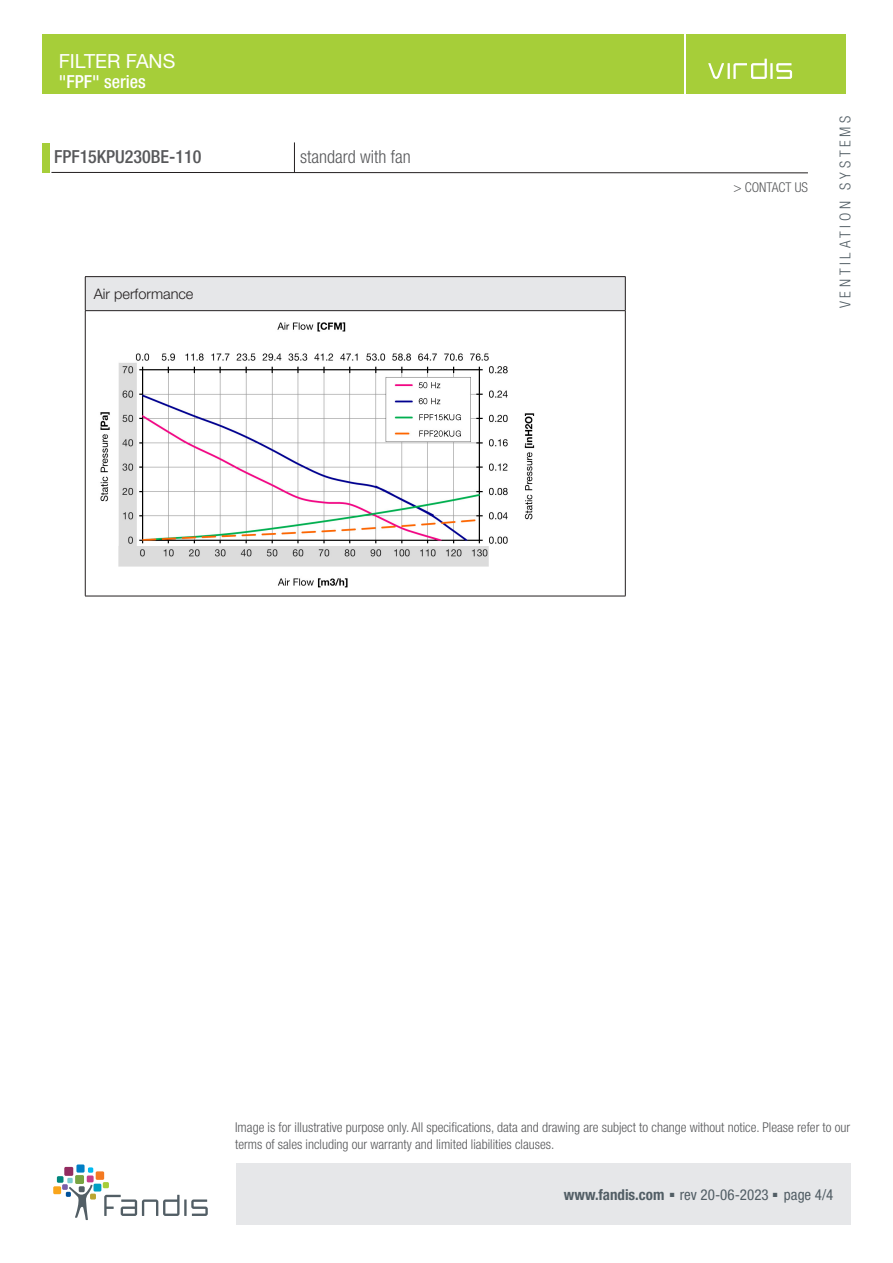
<style>
.page{position:relative;width:893px;height:1263px;background:#fff}
.page>*{position:absolute;margin:0;border:0;box-sizing:border-box;transform-origin:0 0}
.t1{font:19.5px "Helvetica Neue LT Std";color:#fff}
.t2{font:500 condensed 18px "Helvetica Neue LT Std";color:#57585a}
.t3{font:300 condensed 18px "Helvetica Neue LT Std";color:#57585a}
.t4{font:500 condensed 18px "Helvetica Neue LT Std";color:#fff}
.t5{font:condensed 15px "Helvetica Neue LT Std";color:#525e65}
.t6{font:300 condensed 15px "Helvetica Neue LT Std";letter-spacing:.25em;color:#525e65}
.T3Titolo{font:300 14.55px "Helvetica Neue LT Std";color:#231f20}
.t7{font:300 condensed 13.5px/16.5px "Helvetica Neue LT Std";color:#57585a}
.s1{font-weight:700}
.s2{font-family:"Arial";font-stretch:normal;font-size:9px}
</style>
<div class="page">
<div style="left:43px;top:35px;width:641px;height:59px;background:#a6ce39"></div>
<div style="left:236px;top:1163px;width:614px;height:62px;background:#e6e7e9"></div>
<div style="left:43px;top:143px;width:7px;height:30px;background:#a6ce39"></div>
<hr style="left:51px;top:172px;width:757px;height:1px;background:#231f20">
<div style="left:687px;top:35px;width:159px;height:59px;background:#a6ce39"></div>
<svg style="left:708px;top:59px;width:59px;height:20px"></svg>
<hr style="left:770px;top:63px;width:3px;height:16px;background:#fff">
<svg style="left:776px;top:63px;width:16px;height:16px"></svg>
<hr style="left:294px;top:142px;width:1px;height:31px;background:#231f20">
<svg style="left:104px;top:1195px;width:104px;height:21px"></svg>
<div style="left:94px;top:1184px;width:7px;height:7px;background:#009fc3"></div>
<div style="left:57px;top:1176px;width:7px;height:7px;background:#00867d"></div>
<div style="left:76px;top:1164px;width:9px;height:8px;background:#007ec5"></div>
<div style="left:96px;top:1171px;width:8px;height:9px;background:#f47921"></div>
<svg style="left:103px;top:1182px;width:6px;height:6px"></svg>
<svg style="left:62px;top:1167px;width:34px;height:53px"></svg>
<div style="left:53px;top:1186px;width:8px;height:8px;background:#f9a51b"></div>
<div style="left:85px;top:277px;width:540px;height:34px;background:#e6e7e9"></div>
<hr style="left:85px;top:276px;width:540px;height:1px;background:#231f20">
<hr style="left:85px;top:277px;width:1px;height:33px;background:#231f20">
<hr style="left:625px;top:277px;width:1px;height:33px;background:#231f20">
<hr style="left:85px;top:310px;width:540px;height:1px;background:#231f20">
<hr style="left:85px;top:311px;width:1px;height:285px;background:#231f20">
<hr style="left:625px;top:311px;width:1px;height:285px;background:#231f20">
<hr style="left:85px;top:596px;width:540px;height:1px;background:#231f20">
<img style="left:100px;top:322px;width:435px;height:266px">
<h1 class="t1" style="left:59px;top:49px;width:118px">FILTER FANS</h1>
<h2 class="t4" style="left:59px;top:71px;width:88px">"FPF" series</h2>
<h2 class="t2" style="left:54px;top:146px;width:149px">FPF15KPU230BE-110</h2>
<h2 class="t3" style="left:300px;top:147px;width:112px">standard with fan</h2>
<p class="T3Titolo" style="left:94px;top:285px;width:101px">Air performance</p>
<p class="t7" style="left:733px;top:179px;width:76px">&gt; CONTACT US</p>
<p class="t6" style="left:836px;top:308px;width:194px;rotate:-90deg">VENTILATION SYSTEMS</p>
<p class="t7" style="left:235px;top:1119px;width:617px">Image is for illustrative purpose only. All specifications, data and drawing are subject to change without notice. Please refer to our terms of sales including our warranty and limited liabilities clauses.</p>
<p class="t5" style="left:564px;top:1186px;width:271px"><span class="s1">www.fandis.com</span> <span class="s2">■</span> rev 20-06-2023 <span class="s2">■</span> page 4/4</p>
</div>
